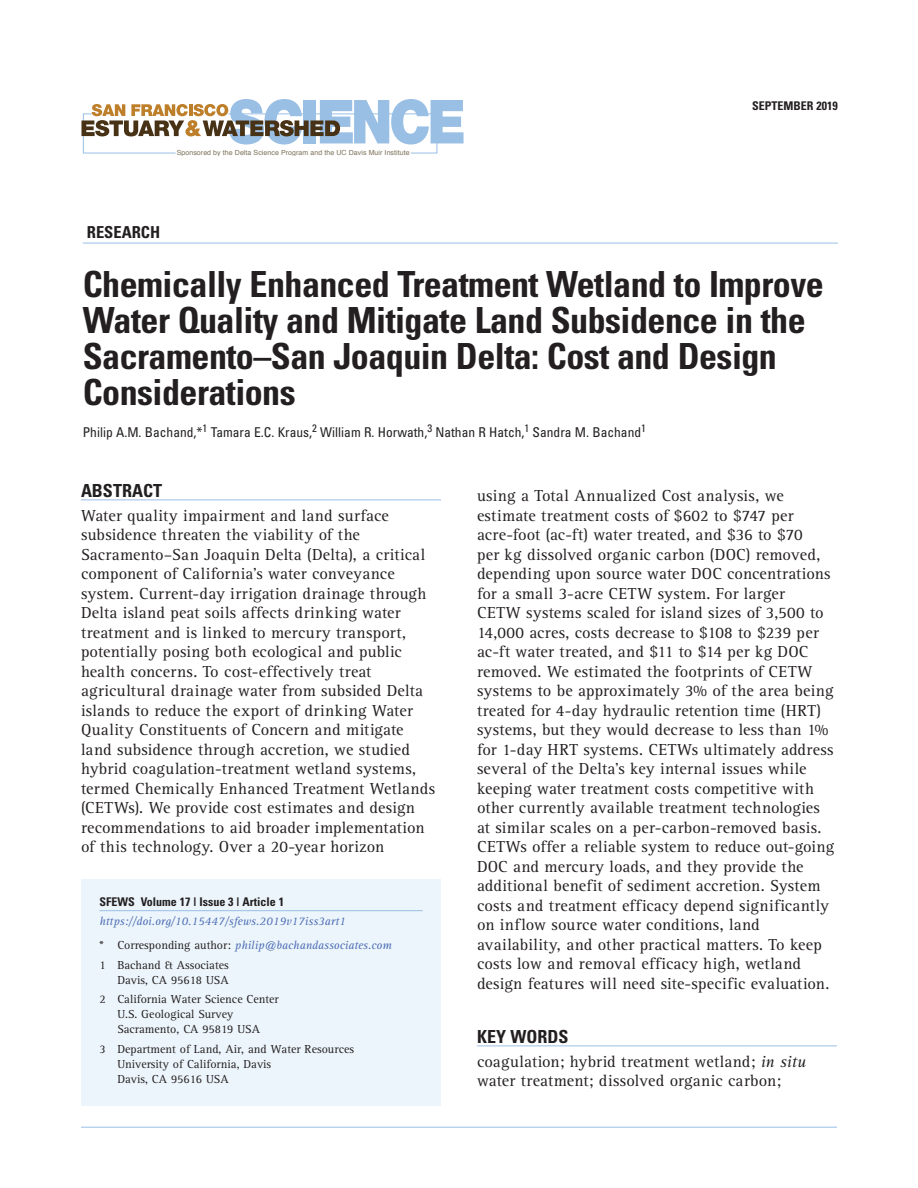
<style>
.page{position:relative;width:918px;height:1188px;background:#fff}
.page>*{position:absolute;margin:0;border:0;box-sizing:border-box;transform-origin:0 0}
.t1{font:700 condensed 36px/36px "Univers";letter-spacing:-.015em;color:#231f20}
.t2{font:700 condensed 18px "Univers";color:#231f20}
.t3{font:16.5px/19.5px "Rotis Serif";letter-spacing:.01em;color:#231f20}
.t4{font:700 condensed 16.5px "Univers";color:#231f20}
.t5{font:condensed 13.5px "Univers";color:#231f20}
.t6{font:12px/15px "Rotis Serif";color:#231f20}
.t7{font:italic 12px/24px "Rotis Serif";color:#4d6db5}
.t8{font:700 condensed 12px "Univers";color:#231f20}
.t9{font:7.05px "Helvetica";letter-spacing:.01em;color:#7d725a}
.s1{font-style:normal;color:#231f20}
.s2{font-style:italic}
</style>
<div class="page">
<hr style="left:81px;top:1127px;width:756px;height:1px;background:#9abfe5">
<svg style="left:81px;top:99px;width:383px;height:55px"></svg>
<div style="left:81px;top:879px;width:360px;height:227px;background:#ecf5fb"></div>
<hr style="left:99px;top:910px;width:324px;height:1px;background:#9abfe5">
<hr style="left:81px;top:500px;width:360px;height:1px;background:#9abfe5">
<hr style="left:477px;top:1046px;width:360px;height:1px;background:#9abfe5">
<hr style="left:83px;top:243px;width:755px;height:1px;background:#9abfe5">
<p class="t9" style="left:177px;top:147px;width:235px">Sponsored by the Delta Science Program and the UC Davis Muir Institute</p>
<p class="t8" style="left:752px;top:98px;width:87px">SEPTEMBER 2019</p>
<p class="t4" style="left:87px;top:222px;width:75px">RESEARCH</p>
<h1 class="t1" style="left:83px;top:265px;width:742px">Chemically Enhanced Treatment Wetland to Improve Water Quality and Mitigate Land Subsidence in the Sacramento–San Joaquin Delta: Cost and Design Considerations</h1>
<p class="t5" style="left:83px;top:423px;width:565px">Philip A.M. Bachand,*<sup>1</sup> Tamara E.C. Kraus,<sup>2</sup> William R. Horwath,<sup>3</sup> Nathan R Hatch,<sup>1</sup> Sandra M. Bachand<sup>1</sup></p>
<p class="t2" style="left:81px;top:479px;width:83px">ABSTRACT</p>
<p class="t3" style="left:81px;top:506px;width:356px">Water quality impairment and land surface subsidence threaten the viability of the Sacramento–San Joaquin Delta (Delta), a critical component of California’s water conveyance system. Current-day irrigation drainage through Delta island peat soils affects drinking water treatment and is linked to mercury transport, potentially posing both ecological and public health concerns. To cost-effectively treat agricultural drainage water from subsided Delta islands to reduce the export of drinking Water Quality Constituents of Concern and mitigate land subsidence through accretion, we studied hybrid coagulation-treatment wetland systems, termed Chemically Enhanced Treatment Wetlands (CETWs). We provide cost estimates and design recommendations to aid broader implementation of this technology. Over a 20-year horizon</p>
<p class="t8" style="left:99px;top:894px;width:186px">SFEWS Volume 17 | Issue 3 | Article 1</p>
<p class="t7" style="left:99px;top:910px;width:294px">https://doi.org/10.15447/sfews.2019v17iss3art1<br><span class="s1">* Corresponding author:</span> philip@bachandassociates.com</p>
<p class="t6" style="left:99px;top:958px;width:131px;text-align:right">1 Bachand &amp; Associates<br>Davis, CA 95618 USA</p>
<p class="t6" style="left:117px;top:992px;width:163px;text-indent:-18px">2 California Water Science Center<br>U.S. Geological Survey<br>Sacramento, CA 95819 USA</p>
<p class="t6" style="left:117px;top:1042px;width:238px;text-indent:-18px">3 Department of Land, Air, and Water Resources<br>University of California, Davis<br>Davis, CA 95616 USA</p>
<p class="t3" style="left:477px;top:486px;width:359px">using a Total Annualized Cost analysis, we estimate treatment costs of $602 to $747 per acre-foot (ac‑ft) water treated, and $36 to $70<br>per kg dissolved organic carbon (DOC) removed, depending upon source water DOC concentrations for a small 3-acre CETW system. For larger<br>CETW systems scaled for island sizes of 3,500 to 14,000 acres, costs decrease to $108 to $239 per ac-ft water treated, and $11 to $14 per kg DOC removed. We estimated the footprints of CETW systems to be approximately 3% of the area being treated for 4-day hydraulic retention time (HRT) systems, but they would decrease to less than 1% for 1-day HRT systems. CETWs ultimately address several of the Delta’s key internal issues while keeping water treatment costs competitive with other currently available treatment technologies at similar scales on a per-carbon-removed basis.<br>CETWs offer a reliable system to reduce out-going DOC and mercury loads, and they provide the additional benefit of sediment accretion. System costs and treatment efficacy depend significantly on inflow source water conditions, land availability, and other practical matters. To keep costs low and removal efficacy high, wetland design features will need site-specific evaluation.</p>
<p class="t2" style="left:477px;top:1025px;width:93px">KEY WORDS</p>
<p class="t3" style="left:477px;top:1052px;width:331px">coagulation; hybrid treatment wetland; <span class="s2">in situ </span>water treatment; dissolved organic carbon;</p>
</div>
